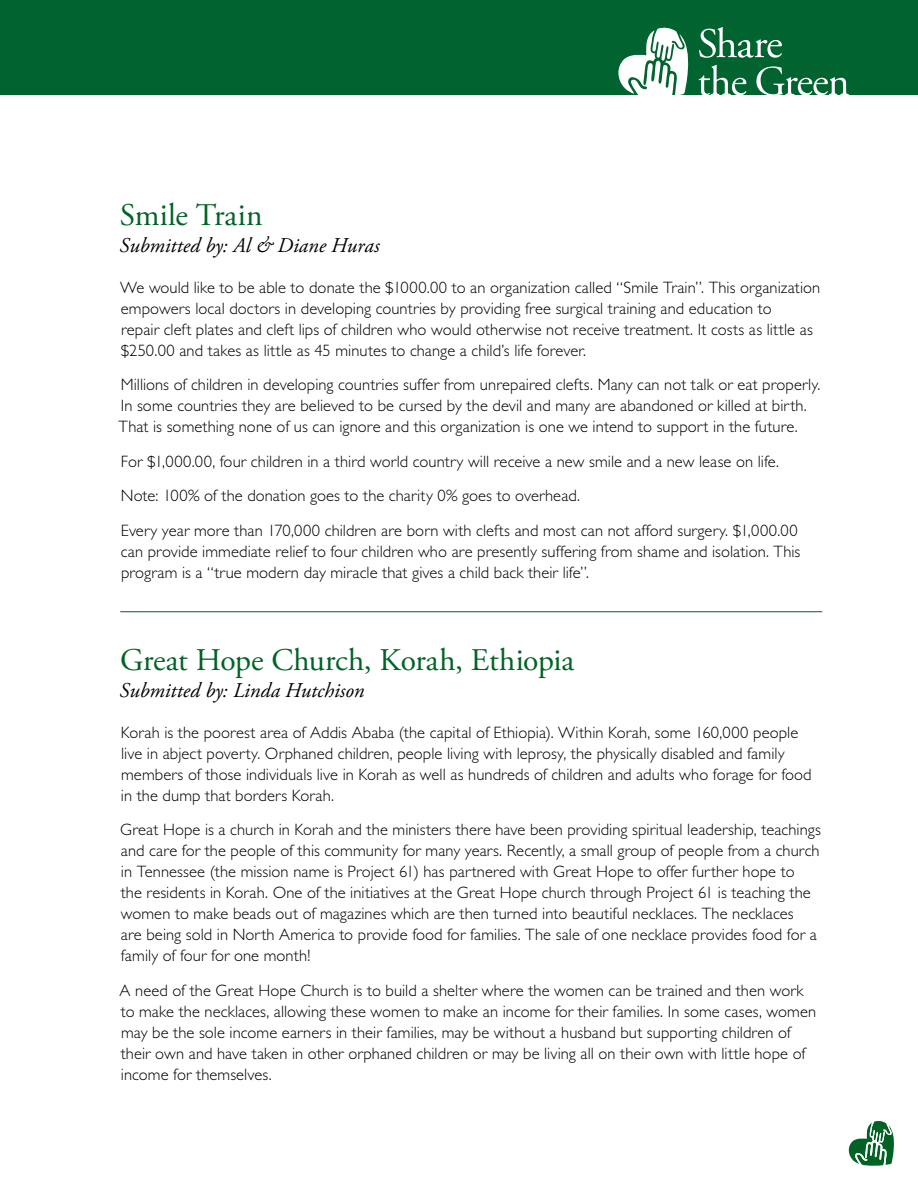
<style>
.page{position:relative;width:918px;height:1188px;background:#fff}
.page>*{position:absolute;margin:0;border:0;box-sizing:border-box;transform-origin:0 0}
.t1{font:31.5px "Adobe Garamond Pro";letter-spacing:-.005em;color:#006325}
.t2{font:italic 21px "Adobe Garamond Pro";color:#000}
.t3{font:300 16.5px/21px "Gill Sans Std";letter-spacing:.005em;color:#000}
</style>
<div class="page">
<div style="left:0;top:0;width:918px;height:94px;background:#006330"></div>
<svg style="left:849px;top:1120px;width:45px;height:46px"></svg>
<svg style="left:618px;top:27px;width:231px;height:68px"></svg>
<hr style="left:120px;top:611px;width:702px;height:1px;background:#006325">
<h1 class="t1" style="left:120px;top:196px;width:144px">Smile Train</h1>
<p class="t2" style="left:120px;top:232px;width:262px">Submitted by: Al &amp; Diane Huras</p>
<p class="t3" style="left:120px;top:277px;width:702px">We would like to be able to donate the $1000.00 to an organization called “Smile Train”. This organization empowers local doctors in developing countries by providing free surgical training and education to<br>repair cleft plates and cleft lips of children who would otherwise not receive treatment. It costs as little as $250.00 and takes as little as 45 minutes to change a child’s life forever.</p>
<p class="t3" style="left:119px;top:374px;width:703px">Millions of children in developing countries suffer from unrepaired clefts. Many can not talk or eat properly.<br>In some countries they are believed to be cursed by the devil and many are abandoned or killed at birth.<br>That is something none of us can ignore and this organization is one we intend to support in the future.</p>
<p class="t3" style="left:121px;top:444px;width:679px;line-height:34.5px">For $1,000.00, four children in a third world country will receive a new smile and a new lease on life.<br>Note: 100% of the donation goes to the charity 0% goes to overhead.<br>Every year more than 170,000 children are born with clefts and most can not afford surgery. $1,000.00</p>
<p class="t3" style="left:121px;top:541px;width:681px">can provide immediate relief to four children who are presently suffering from shame and isolation. This program is a “true modern day miracle that gives a child back their life”.</p>
<h1 class="t1" style="left:120px;top:641px;width:455px">Great Hope Church, Korah, Ethiopia</h1>
<p class="t2" style="left:120px;top:677px;width:246px">Submitted by: Linda Hutchison</p>
<p class="t3" style="left:121px;top:722px;width:692px">Korah is the poorest area of Addis Ababa (the capital of Ethiopia). Within Korah, some 160,000 people live in abject poverty. Orphaned children, people living with leprosy, the physically disabled and family members of those individuals live in Korah as well as hundreds of children and adults who forage for food in the dump that borders Korah.</p>
<p class="t3" style="left:120px;top:820px;width:702px">Great Hope is a church in Korah and the ministers there have been providing spiritual leadership, teachings and care for the people of this community for many years. Recently, a small group of people from a church in Tennessee (the mission name is Project 61) has partnered with Great Hope to offer further hope to<br>the residents in Korah. One of the initiatives at the Great Hope church through Project 61 is teaching the women to make beads out of magazines which are then turned into beautiful necklaces. The necklaces<br>are being sold in North America to provide food for families. The sale of one necklace provides food for a family of four for one month!</p>
<p class="t3" style="left:120px;top:980px;width:698px">A need of the Great Hope Church is to build a shelter where the women can be trained and then work to make the necklaces, allowing these women to make an income for their families. In some cases, women may be the sole income earners in their families, may be without a husband but supporting children of their own and have taken in other orphaned children or may be living all on their own with little hope of income for themselves.</p>
</div>
